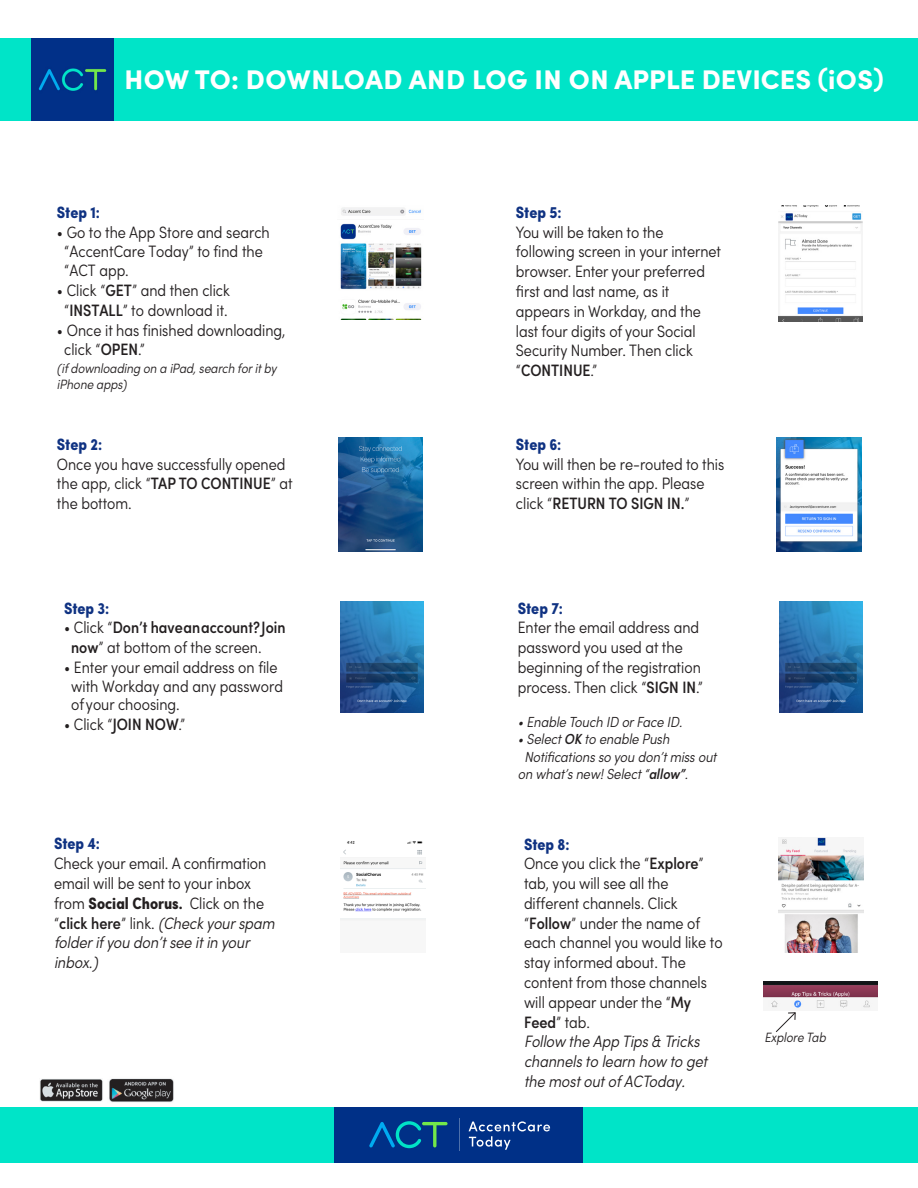
<style>
.page{position:relative;width:918px;height:1188px;background:#fff}
.page>*{position:absolute;margin:0;border:0;box-sizing:border-box;transform-origin:0 0}
.t1{font:900 27px "Sofia Pro";letter-spacing:.005em;color:#fff}
.t2{font:300 condensed 16.5px/19.8px "Sofia Pro";color:#231f20}
.t3{font:700 condensed 16.5px "Sofia Pro";letter-spacing:-.005em;color:#0f3282}
.t4{font:italic 300 condensed 14.7px "Sofia Pro";color:#231f20}
.t5{font:italic 300 condensed 13.5px/16.2px "Sofia Pro";color:#231f20}
.s1{font-weight:500}
.s2{font-weight:700}
.s3{font-style:italic}
.s4{font-weight:700;color:#0f3282}
</style>
<div class="page">
<div style="left:0;top:39px;width:918px;height:82px;background:#00e4c8"></div>
<div style="left:0;top:1107px;width:918px;height:56px;background:#00e4c8"></div>
<img style="left:31px;top:39px;width:82px;height:82px">
<img style="left:338px;top:437px;width:85px;height:114px">
<img style="left:776px;top:437px;width:85px;height:114px">
<img style="left:341px;top:601px;width:83px;height:111px">
<img style="left:779px;top:601px;width:83px;height:111px">
<img style="left:340px;top:841px;width:86px;height:80px">
<img style="left:778px;top:837px;width:86px;height:115px">
<img style="left:340px;top:207px;width:82px;height:113px">
<img style="left:779px;top:205px;width:84px;height:116px">
<div style="left:335px;top:1107px;width:248px;height:56px;background:#003087"></div>
<svg style="left:469px;top:1121px;width:81px;height:29px"></svg>
<svg style="left:369px;top:1121px;width:79px;height:27px"></svg>
<hr style="left:459px;top:1118px;width:1px;height:33px;background:#4d70ab">
<img style="left:40px;top:1079px;width:63px;height:23px">
<img style="left:109px;top:1078px;width:65px;height:24px">
<img style="left:764px;top:982px;width:114px;height:28px">
<svg style="left:775px;top:1012px;width:21px;height:20px"></svg>
<h1 class="t1" style="left:124px;top:58px;width:761px">HOW TO: DOWNLOAD AND LOG IN ON APPLE DEVICES (iOS)</h1>
<p class="t3" style="left:57px;top:202px;width:45px">Step 1:</p>
<p class="t2" style="left:64px;top:222px;width:207px;line-height:19.4px;text-indent:-7px">• Go to the App Store and search “AccentCare Today” to find the “ACT app.</p>
<p class="t2" style="left:57px;top:280px;width:175px;text-align:center">• Click “<span class="s1">GET</span>” and then click “<span class="s1">INSTALL</span>” to download it.</p>
<p class="t2" style="left:64px;top:320px;width:223px;line-height:19px;text-indent:-7px">• Once it has finished downloading, click “<span class="s1">OPEN</span>.”</p>
<p class="t5" style="left:57px;top:360px;width:221px">(if downloading on a iPad, search for it by iPhone apps)</p>
<p class="t3" style="left:57px;top:434px;width:47px">Step 2:</p>
<p class="t2" style="left:57px;top:454px;width:237px">Once you have successfully opened the app, click “<span class="s1">TAP TO CONTINUE</span>” at the bottom.</p>
<p class="t3" style="left:64px;top:598px;width:47px">Step 3:</p>
<p class="t2" style="left:71px;top:617px;width:216px;text-indent:-7px">• Click “<span class="s1">Don’t have anaccount? Join now</span>” at bottom of the screen.</p>
<p class="t2" style="left:71px;top:658px;width:213px;line-height:18.6px;text-indent:-7px">• Enter your email address on file with Workday and any password of your choosing.</p>
<p class="t2" style="left:64px;top:714px;width:123px">• Click “<span class="s1">JOIN NOW</span>.”</p>
<p class="t3" style="left:54px;top:833px;width:48px">Step 4:</p>
<p class="t2" style="left:54px;top:853px;width:222px">Check your email. A confirmation email will be sent to your inbox from <span class="s2">Social Chorus.</span> Click on the “<span class="s1">click here</span>” link. <span class="s3">(Check your spam folder if you don’t see it in your inbox.)</span></p>
<p class="t3" style="left:516px;top:202px;width:47px">Step 5:</p>
<p class="t2" style="left:516px;top:222px;width:207px">You will be taken to the following screen in your internet browser. Enter your preferred first and last name, as it appears in Workday, and the last four digits of your Social<br>Security Number. Then click “<span class="s1">CONTINUE</span>.”</p>
<p class="t3" style="left:516px;top:434px;width:47px">Step 6:</p>
<p class="t2" style="left:516px;top:454px;width:210px">You will then be re-routed to this screen within the app. Please click “<span class="s1">RETURN TO SIGN IN.</span>”</p>
<p class="t3" style="left:518px;top:598px;width:47px">Step 7:</p>
<p class="t2" style="left:518px;top:617px;width:186px">Enter the email address and password you used at the beginning of the registration process. Then click “<span class="s1">SIGN IN</span>.”</p>
<p class="t4" style="left:518px;top:712px;width:166px">• Enable Touch ID or Face ID.</p>
<p class="t4" style="left:518px;top:730px;width:153px">• Select <span class="s1">OK</span> to enable Push</p>
<p class="t4" style="left:524px;top:747px;width:194px">Notifications so you don’t miss out</p>
<p class="t4" style="left:518px;top:765px;width:172px">on what’s new! Select “<span class="s1">allow”</span>.</p>
<p class="t2" style="left:524px;top:834px;width:200px"><span class="s4">Step 8:<br></span>Once you click the “<span class="s1">Explore</span>” tab, you will see all the different channels. Click “<span class="s1">Follow</span>” under the name of each channel you would like to stay informed about. The content from those channels will appear under the “<span class="s1">My<br>Feed</span>” tab.<br><span class="s3">Follow the App Tips &amp; Tricks channels to learn how to get the most out of ACToday.</span></p>
<p class="t5" style="left:764px;top:1029px;width:63px">Explore Tab</p>
</div>
